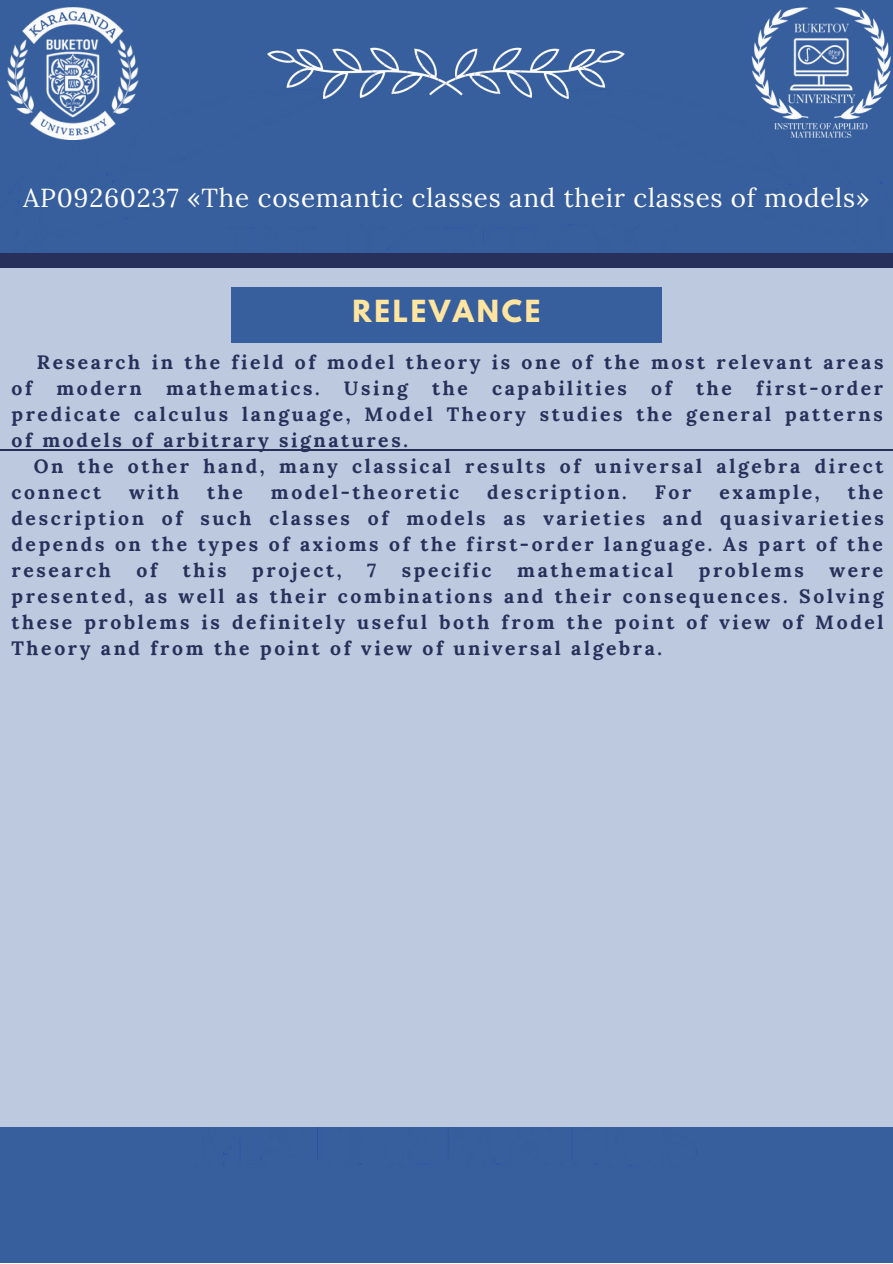
<style>
.page{position:relative;width:893px;height:1264px;background:#fff}
.page>*{position:absolute;margin:0;border:0;box-sizing:border-box;transform-origin:0 0}
.t1{font:700 27px "League Spartan";letter-spacing:.1em;color:#ffe5a0}
.t2{font:25.95px "Lora";letter-spacing:.03em;color:#fff}
.t3{font:700 19.35px/26px "Lora";letter-spacing:.135em;color:#27305a;text-align:justify}
</style>
<div class="page">
<div style="left:0;top:0;width:892px;height:1262px;background:#375f9d"></div>
<div style="left:0;top:266px;width:892px;height:860px;background:#bcc9de"></div>
<hr style="left:0;top:450px;width:892px;height:1px;background:#27305a">
<img style="left:7px;top:8px;width:132px;height:131px">
<img style="left:743px;top:0;width:149px;height:151px">
<div style="left:231px;top:287px;width:430px;height:56px;background:#375f9d"></div>
<div style="left:0;top:254px;width:892px;height:14px;background:#27305a"></div>
<img style="left:268px;top:47px;width:356px;height:52px">
<h2 class="t2" style="left:23px;top:181px;width:847px">АР09260237 «The cosemantic classes and their classes of models»</h2>
<h1 class="t1" style="left:352px;top:298px;width:189px">RELEVANCE</h1>
<p class="t3" style="left:37px;top:348px;width:847px">Research in the field of model theory is one of the most relevant areas</p>
<p class="t3" style="left:11px;top:374px;width:873px;text-indent:744px">first-order predicate calculus language, Model Theory studies the general patterns of models of arbitrary signatures.</p>
<p class="t3" style="left:11px;top:452px;width:873px;text-indent:22px">On the other hand, many classical results of universal algebra direct connect</p>
<p class="t3" style="left:11px;top:374px;width:22px">of</p>
<p class="t3" style="left:56px;top:374px;width:87px">modern</p>
<p class="t3" style="left:166px;top:374px;width:155px">mathematics.</p>
<p class="t3" style="left:344px;top:374px;width:66px">Using</p>
<p class="t3" style="left:432px;top:374px;width:37px">the</p>
<p class="t3" style="left:492px;top:374px;width:136px">capabilities</p>
<p class="t3" style="left:651px;top:374px;width:22px">of</p>
<p class="t3" style="left:696px;top:374px;width:37px">the</p>
<p class="t3" style="left:129px;top:478px;width:51px">with</p>
<p class="t3" style="left:207px;top:478px;width:37px">the</p>
<p class="t3" style="left:271px;top:478px;width:190px">model-theoretic</p>
<p class="t3" style="left:487px;top:478px;width:141px">description.</p>
<p class="t3" style="left:654px;top:478px;width:38px">For</p>
<p class="t3" style="left:719px;top:478px;width:102px">example,</p>
<p class="t3" style="left:11px;top:478px;width:873px;text-indent:836px">the description of such classes of models as varieties and quasivarieties depends on the types of axioms of the first-order language. As part of the research</p>
<p class="t3" style="left:136px;top:556px;width:22px">of</p>
<p class="t3" style="left:183px;top:556px;width:45px">this</p>
<p class="t3" style="left:252px;top:556px;width:91px">project,</p>
<p class="t3" style="left:367px;top:556px;width:11px">7</p>
<p class="t3" style="left:402px;top:556px;width:91px">specific</p>
<p class="t3" style="left:517px;top:556px;width:157px">mathematical</p>
<p class="t3" style="left:698px;top:556px;width:106px">problems</p>
<p class="t3" style="left:11px;top:556px;width:873px;text-indent:818px">were presented, as well as their combinations and their consequences. Solving these problems is definitely useful both from the point of view of Model Theory and from the point of view of universal algebra.</p>
</div>
